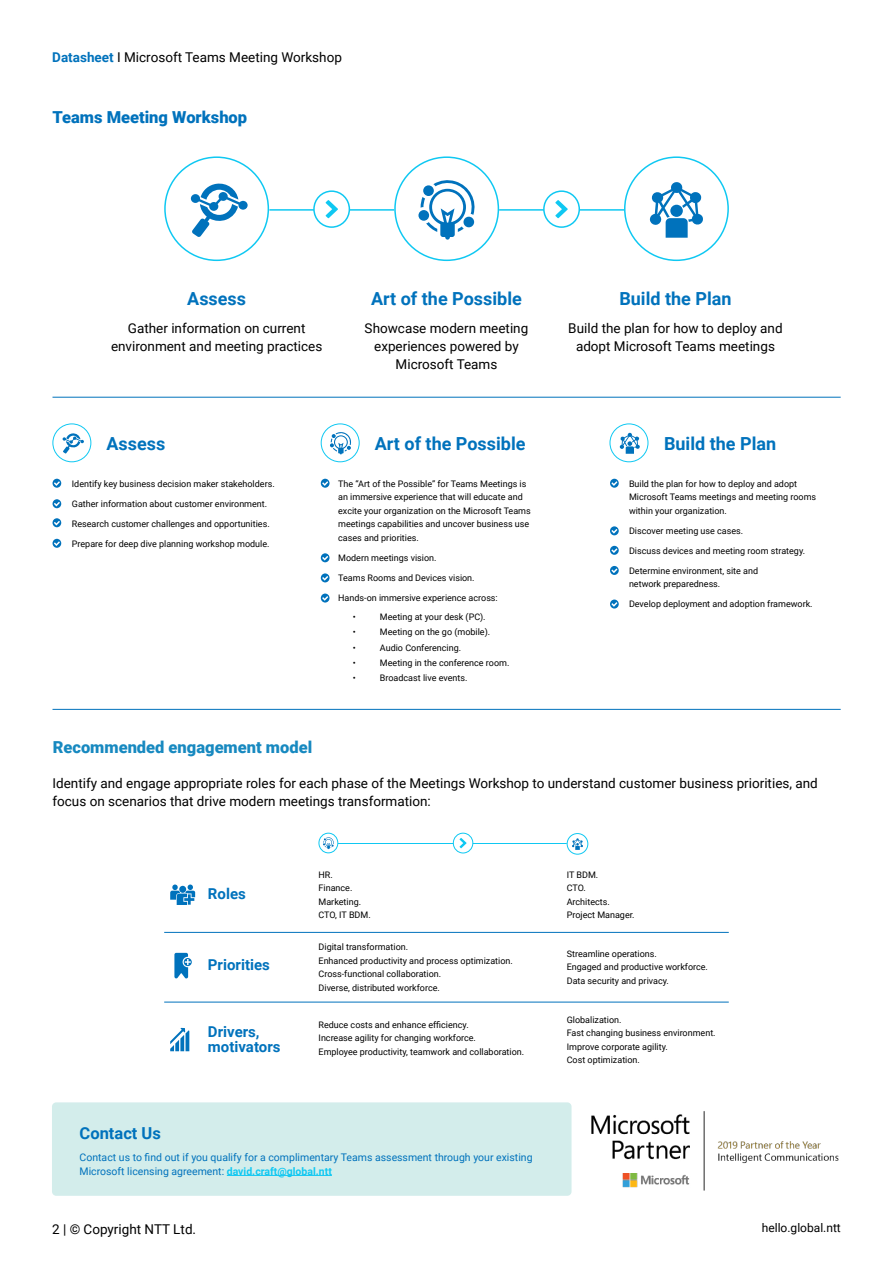
<style>
.page{position:relative;width:893px;height:1263px;background:#fff}
.page>*{position:absolute;margin:0;border:0;box-sizing:border-box;transform-origin:0 0}
.HEADING_3{font:700 18px "Roboto";color:#0072bc}
.t1{font:900 16.5px "Roboto";color:#1789c0}
.t2{font:900 16.5px "Roboto";color:#0072bc}
.t3{font:700 16.5px "Roboto";color:#0072bc}
.HEADING_3-2{font:700 15px/15px "Roboto";color:#0072bc}
.BODY_COPY{font:13.5px/18px "Roboto";color:#000;text-align:center}
.t4{font:900 13.5px "Roboto";color:#1789c0}
.t5{font:12px "Roboto";color:#000}
.t6{font:10.5px/13.5px "Roboto";color:#0072bc}
.BODY_COPY-2{font:9px/13.5px "Roboto";color:#000}
.s1{font-weight:700;color:#0072bc}
.s2{font-weight:400;color:#000}
.s3{font-weight:700;color:#0fc8f2}
</style>
<div class="page">
<hr style="left:52px;top:397px;width:789px;height:1px;background:#0072bc">
<hr style="left:52px;top:709px;width:789px;height:1px;background:#0072bc">
<div style="left:164px;top:156px;width:105px;height:105px;border:2px solid #0fc8f2;border-radius:50%"></div>
<div style="left:394px;top:156px;width:105px;height:105px;border:2px solid #0fc8f2;border-radius:50%"></div>
<div style="left:624px;top:156px;width:105px;height:105px;border:2px solid #0fc8f2;border-radius:50%"></div>
<svg style="left:191px;top:183px;width:57px;height:54px"></svg>
<svg style="left:649px;top:182px;width:54px;height:56px"></svg>
<hr style="left:269px;top:209px;width:125px;height:2px;background:#0fc8f2">
<hr style="left:499px;top:209px;width:125px;height:2px;background:#0fc8f2">
<div style="left:314px;top:191px;width:35px;height:36px;background:#fff;border-radius:50%"></div>
<div style="left:313px;top:190px;width:37px;height:38px;border:2px solid #0fc8f2;border-radius:50%"></div>
<div style="left:544px;top:191px;width:35px;height:36px;background:#fff;border-radius:50%"></div>
<div style="left:543px;top:190px;width:37px;height:38px;border:2px solid #0fc8f2;border-radius:50%"></div>
<svg style="left:326px;top:200px;width:12px;height:18px"></svg>
<svg style="left:555px;top:200px;width:13px;height:18px"></svg>
<img style="left:591px;top:1111px;width:248px;height:80px">
<div style="left:52px;top:1102px;width:520px;height:94px;background:#d3edeb;border-radius:4px"></div>
<hr style="left:227px;top:1175px;width:105px;height:1px;background:#0fc8f2">
<svg style="left:418px;top:210px;width:11px;height:11px"></svg>
<svg style="left:421px;top:180px;width:54px;height:60px"></svg>
<hr style="left:164px;top:932px;width:565px;height:1px;background:#0072bc">
<hr style="left:164px;top:1002px;width:565px;height:1px;background:#0072bc">
<hr style="left:338px;top:843px;width:229px;height:1px;background:#0fc8f2">
<div style="left:453px;top:833px;width:20px;height:20px;background:#fff;border-radius:50%"></div>
<div style="left:453px;top:833px;width:20px;height:20px;border:1px solid #0fc8f2;border-radius:50%"></div>
<svg style="left:459px;top:838px;width:8px;height:10px"></svg>
<svg style="left:319px;top:833px;width:19px;height:20px"></svg>
<div style="left:319px;top:833px;width:19px;height:20px;border:1px solid #0fc8f2;border-radius:50%"></div>
<svg style="left:323px;top:837px;width:11px;height:12px"></svg>
<svg style="left:170px;top:1028px;width:19px;height:23px"></svg>
<svg style="left:170px;top:884px;width:25px;height:21px"></svg>
<svg style="left:174px;top:953px;width:18px;height:25px"></svg>
<div style="left:567px;top:833px;width:21px;height:21px;border:1px solid #0fc8f2;border-radius:50%"></div>
<svg style="left:572px;top:838px;width:11px;height:12px"></svg>
<div style="left:52px;top:423px;width:39px;height:39px;border:1px solid #0fc8f2;border-radius:50%"></div>
<svg style="left:63px;top:433px;width:21px;height:20px"></svg>
<div style="left:610px;top:423px;width:38px;height:39px;border:1px solid #0fc8f2;border-radius:50%"></div>
<svg style="left:620px;top:433px;width:20px;height:21px"></svg>
<div style="left:321px;top:423px;width:39px;height:39px;border:1px solid #0fc8f2;border-radius:50%"></div>
<svg style="left:330px;top:432px;width:21px;height:22px"></svg>
<svg style="left:53px;top:479px;width:8px;height:9px"></svg>
<svg style="left:321px;top:479px;width:9px;height:9px"></svg>
<svg style="left:53px;top:499px;width:8px;height:9px"></svg>
<svg style="left:321px;top:593px;width:9px;height:9px"></svg>
<svg style="left:610px;top:599px;width:9px;height:9px"></svg>
<svg style="left:53px;top:518px;width:8px;height:9px"></svg>
<svg style="left:321px;top:573px;width:9px;height:9px"></svg>
<svg style="left:610px;top:566px;width:9px;height:9px"></svg>
<svg style="left:53px;top:539px;width:8px;height:9px"></svg>
<svg style="left:321px;top:553px;width:9px;height:9px"></svg>
<svg style="left:610px;top:546px;width:9px;height:9px"></svg>
<svg style="left:610px;top:526px;width:9px;height:9px"></svg>
<svg style="left:610px;top:479px;width:9px;height:9px"></svg>
<p class="BODY_COPY" style="left:52px;top:48px;width:291px"><span class="s1">Datasheet</span> I Microsoft Teams Meeting Workshop</p>
<h3 class="t4" style="left:52px;top:48px;width:175px">Product sheet <span class="s2">l Ci co Calling</span></h3>
<p class="t2" style="left:52px;top:105px;width:196px">Teams Meeting Workshop</p>
<p class="HEADING_3" style="left:187px;top:286px;width:60px">Assess</p>
<p class="HEADING_3" style="left:371px;top:286px;width:152px">Art of the Possible</p>
<p class="HEADING_3" style="left:619px;top:286px;width:114px">Build the Plan</p>
<p class="BODY_COPY" style="left:111px;top:319px;width:213px">Gather information on current environment and meeting practices</p>
<p class="BODY_COPY" style="left:365px;top:319px;width:165px">Showcase modern meeting experiences powered by<br>Microsoft Teams</p>
<p class="BODY_COPY" style="left:568px;top:319px;width:216px">Build the plan for how to deploy and adopt Microsoft Teams meetings</p>
<p class="HEADING_3" style="left:107px;top:431px;width:60px">Assess</p>
<p class="HEADING_3" style="left:375px;top:431px;width:152px">Art of the Possible</p>
<p class="HEADING_3" style="left:664px;top:431px;width:114px">Build the Plan</p>
<p class="BODY_COPY-2" style="left:72px;top:477px;width:204px">Identify key business decision maker stakeholders.</p>
<p class="BODY_COPY-2" style="left:72px;top:497px;width:197px">Gather information about customer environment.</p>
<p class="BODY_COPY-2" style="left:72px;top:516px;width:199px">Research customer challenges and opportunities.</p>
<p class="BODY_COPY-2" style="left:72px;top:536px;width:199px">Prepare for deep dive planning workshop module.</p>
<p class="BODY_COPY-2" style="left:338px;top:477px;width:194px">The “Art of the Possible” for Teams Meetings is an immersive experience that will educate and excite your organization on the Microsoft Teams meetings capabilities and uncover business use cases and priorities.</p>
<p class="BODY_COPY-2" style="left:338px;top:551px;width:100px">Modern meetings vision.</p>
<p class="BODY_COPY-2" style="left:338px;top:570px;width:138px">Teams Rooms and Devices vision.</p>
<p class="BODY_COPY-2" style="left:338px;top:590px;width:161px">Hands-on immersive experience across:</p>
<p class="BODY_COPY-2" style="left:629px;top:477px;width:189px">Build the plan for how to deploy and adopt<br>Microsoft Teams meetings and meeting rooms within your organization.</p>
<p class="BODY_COPY-2" style="left:629px;top:524px;width:116px">Discover meeting use cases.</p>
<p class="BODY_COPY-2" style="left:629px;top:543px;width:178px">Discuss devices and meeting room strategy.</p>
<p class="BODY_COPY-2" style="left:629px;top:563px;width:131px">Determine environment, site and network preparedness.</p>
<p class="BODY_COPY-2" style="left:629px;top:597px;width:185px">Develop deployment and adoption framework.</p>
<p class="BODY_COPY-2" style="left:353px;top:610px;width:5px">•</p>
<p class="BODY_COPY-2" style="left:380px;top:610px;width:107px">Meeting at your desk (PC).</p>
<p class="BODY_COPY-2" style="left:353px;top:625px;width:5px">•</p>
<p class="BODY_COPY-2" style="left:380px;top:625px;width:112px">Meeting on the go (mobile).</p>
<p class="BODY_COPY-2" style="left:353px;top:640px;width:5px">•</p>
<p class="BODY_COPY-2" style="left:380px;top:640px;width:83px">Audio Conferencing.</p>
<p class="BODY_COPY-2" style="left:353px;top:656px;width:5px">•</p>
<p class="BODY_COPY-2" style="left:380px;top:656px;width:131px">Meeting in the conference room.</p>
<p class="BODY_COPY-2" style="left:353px;top:671px;width:5px">•</p>
<p class="BODY_COPY-2" style="left:380px;top:671px;width:89px">Broadcast live events.</p>
<p class="t1" style="left:53px;top:735px;width:261px">Recommended engagement model</p>
<p class="BODY_COPY" style="left:52px;top:774px;width:767px;text-align:left">Identify and engage appropriate roles for each phase of the Meetings Workshop to understand customer business priorities, and focus on scenarios that drive modern meetings transformation:</p>
<p class="HEADING_3-2" style="left:208px;top:886px;width:39px">Roles</p>
<p class="HEADING_3-2" style="left:208px;top:957px;width:63px">Priorities</p>
<p class="HEADING_3-2" style="left:208px;top:1024px;width:74px">Drivers, motivators</p>
<p class="BODY_COPY-2" style="left:319px;top:867px;width:54px">HR.<br>Finance.<br>Marketing.<br>CTO, IT BDM.</p>
<p class="BODY_COPY-2" style="left:567px;top:867px;width:69px">IT BDM.<br>CTO.<br>Architects.<br>Project Manager.</p>
<p class="BODY_COPY-2" style="left:319px;top:940px;width:196px">Digital transformation.<br>Enhanced productivity and process optimization.<br>Cross-functional collaboration.<br>Diverse, distributed workforce.</p>
<p class="BODY_COPY-2" style="left:567px;top:1012px;width:150px">Globalization.<br>Fast changing business environment.<br>Improve corporate agility.<br>Cost optimization.</p>
<p class="BODY_COPY-2" style="left:567px;top:946px;width:143px">Streamline operations.<br>Engaged and productive workforce.<br>Data security and privacy.</p>
<p class="BODY_COPY-2" style="left:319px;top:1017px;width:207px">Reduce costs and enhance efficiency.<br>Increase agility for changing workforce.<br>Employee productivity, teamwork and collaboration.</p>
<p class="t3" style="left:80px;top:1122px;width:83px">Contact Us</p>
<p class="t6" style="left:80px;top:1150px;width:454px">Contact us to find out if you qualify for a complimentary Teams assessment through your existing<br>Microsoft licensing agreement: <span class="s3">david.craft@global.ntt</span></p>
<h3 class="BODY_COPY" style="left:52px;top:1219px;width:146px">2 | © Copyright NTT Ltd.</h3>
<h3 class="t5" style="left:762px;top:1220px;width:81px">hello.global.ntt</h3>
</div>
